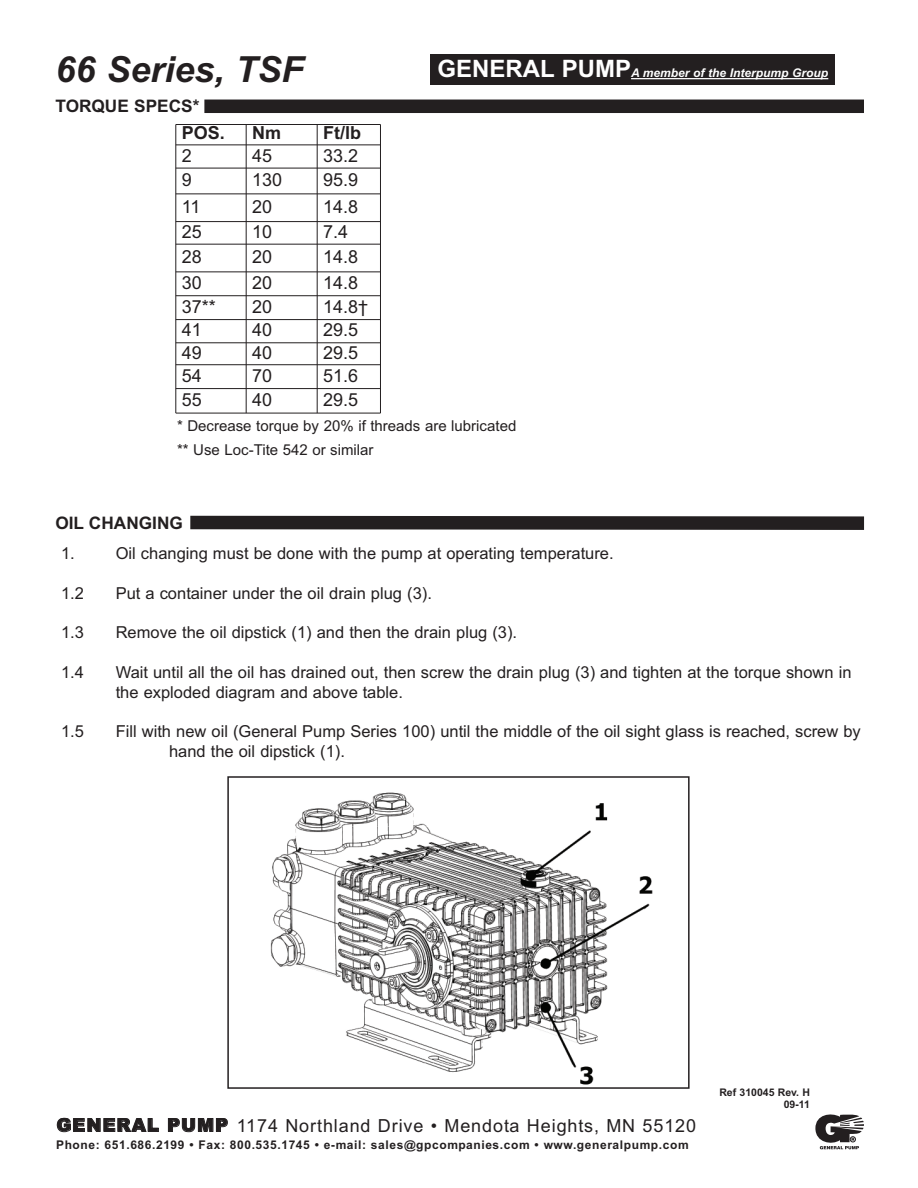
<style>
.page{position:relative;width:918px;height:1188px;background:#fff}
.page>*{position:absolute;margin:0;border:0;box-sizing:border-box;transform-origin:0 0}
.t1{font:italic 700 36px "Arial";color:#231f20}
.t2{font:18px "Arial";color:#231f20}
.t3{font:18px "Arial";letter-spacing:.05em;color:#231f20}
.t4{font:700 18px "Arial";color:#231f20}
.t5{font:700 17.25px "Arial";color:#231f20}
.t6{font:16.5px/19.8px "Arial";color:#231f20}
.t7{font:15px/24px "Arial";color:#231f20}
.t8{font:700 12px "Arial";letter-spacing:.05em;color:#231f20}
.t9{font:italic 700 12px "Arial";color:#fff}
.t10{font:700 10.5px/12.6px "Arial";color:#231f20;text-align:right}
.s1{font-style:normal;font-size:24px}
.s2{font-weight:900}
</style>
<div class="page">
<div style="left:431px;top:54px;width:404px;height:30px;background:#231f20"></div>
<hr style="left:631px;top:78px;width:197px;height:1px;background:#fff">
<svg style="left:815px;top:1115px;width:49px;height:34px"></svg>
<div style="left:204px;top:100px;width:660px;height:13px;background:#231f20"></div>
<hr style="left:176px;top:125px;width:1px;height:288px;background:#231f20">
<hr style="left:246px;top:125px;width:1px;height:288px;background:#231f20">
<hr style="left:317px;top:125px;width:1px;height:288px;background:#231f20">
<hr style="left:380px;top:125px;width:1px;height:288px;background:#231f20">
<hr style="left:176px;top:124px;width:204px;height:1px;background:#231f20">
<hr style="left:176px;top:145px;width:204px;height:1px;background:#231f20">
<hr style="left:176px;top:168px;width:204px;height:1px;background:#231f20">
<hr style="left:176px;top:194px;width:204px;height:1px;background:#231f20">
<hr style="left:176px;top:221px;width:204px;height:1px;background:#231f20">
<hr style="left:176px;top:244px;width:204px;height:1px;background:#231f20">
<hr style="left:176px;top:272px;width:204px;height:1px;background:#231f20">
<hr style="left:176px;top:295px;width:204px;height:1px;background:#231f20">
<hr style="left:176px;top:319px;width:204px;height:1px;background:#231f20">
<hr style="left:176px;top:343px;width:204px;height:1px;background:#231f20">
<hr style="left:176px;top:364px;width:204px;height:1px;background:#231f20">
<hr style="left:176px;top:388px;width:204px;height:1px;background:#231f20">
<hr style="left:176px;top:413px;width:204px;height:1px;background:#231f20">
<svg style="left:190px;top:515px;width:675px;height:15px"></svg>
<img style="left:270px;top:792px;width:383px;height:293px">
<div style="left:227px;top:776px;width:463px;height:313px;border:2px solid #231f20"></div>
<h1 class="t1" style="left:56px;top:48px;width:250px">66 Series, TSF</h1>
<p class="t9" style="left:438px;top:66px;width:392px"><span class="s1">GENERAL PUMP</span>A member of the Interpump Group</p>
<p class="t5" style="left:55px;top:96px;width:145px">TORQUE SPECS*</p>
<p class="t4" style="left:182px;top:123px;width:45px">POS.</p>
<p class="t4" style="left:252px;top:123px;width:30px">Nm</p>
<p class="t4" style="left:323px;top:123px;width:39px">Ft/lb</p>
<p class="t2" style="left:182px;top:145px;width:12px">2</p>
<p class="t2" style="left:252px;top:145px;width:22px">45</p>
<p class="t2" style="left:323px;top:145px;width:37px">33.2</p>
<p class="t2" style="left:182px;top:169px;width:12px">9</p>
<p class="t2" style="left:252px;top:169px;width:32px">130</p>
<p class="t2" style="left:323px;top:169px;width:37px">95.9</p>
<p class="t2" style="left:182px;top:196px;width:20px">11</p>
<p class="t2" style="left:252px;top:196px;width:22px">20</p>
<p class="t2" style="left:323px;top:196px;width:37px">14.8</p>
<p class="t2" style="left:182px;top:221px;width:22px">25</p>
<p class="t2" style="left:252px;top:221px;width:22px">10</p>
<p class="t2" style="left:323px;top:221px;width:27px">7.4</p>
<p class="t2" style="left:182px;top:246px;width:22px">28</p>
<p class="t2" style="left:252px;top:246px;width:22px">20</p>
<p class="t2" style="left:323px;top:246px;width:37px">14.8</p>
<p class="t2" style="left:182px;top:272px;width:22px">30</p>
<p class="t2" style="left:252px;top:272px;width:22px">20</p>
<p class="t2" style="left:323px;top:272px;width:37px">14.8</p>
<p class="t2" style="left:182px;top:296px;width:36px">37**</p>
<p class="t2" style="left:252px;top:296px;width:22px">20</p>
<p class="t2" style="left:323px;top:296px;width:47px">14.8†</p>
<p class="t2" style="left:182px;top:320px;width:22px">41</p>
<p class="t2" style="left:252px;top:320px;width:22px">40</p>
<p class="t2" style="left:323px;top:320px;width:37px">29.5</p>
<p class="t2" style="left:182px;top:342px;width:22px">49</p>
<p class="t2" style="left:252px;top:342px;width:22px">40</p>
<p class="t2" style="left:323px;top:342px;width:37px">29.5</p>
<p class="t2" style="left:182px;top:365px;width:22px">54</p>
<p class="t2" style="left:252px;top:365px;width:22px">70</p>
<p class="t2" style="left:323px;top:365px;width:37px">51.6</p>
<p class="t2" style="left:182px;top:389px;width:22px">55</p>
<p class="t2" style="left:252px;top:389px;width:22px">40</p>
<p class="t2" style="left:323px;top:389px;width:37px">29.5</p>
<p class="t7" style="left:177px;top:414px;width:341px">* Decrease torque by 20% if threads are lubricated ** Use Loc-Tite 542 or similar</p>
<p class="t5" style="left:55px;top:513px;width:129px">OIL CHANGING</p>
<p class="t6" style="left:61px;top:543px;width:15px">1.</p>
<p class="t6" style="left:116px;top:543px;width:500px">Oil changing must be done with the pump at operating temperature.</p>
<p class="t6" style="left:61px;top:583px;width:24px">1.2</p>
<p class="t6" style="left:116px;top:583px;width:318px">Put a container under the oil drain plug (3).</p>
<p class="t6" style="left:61px;top:623px;width:24px">1.3</p>
<p class="t6" style="left:116px;top:623px;width:403px">Remove the oil dipstick (1) and then the drain plug (3).</p>
<p class="t6" style="left:61px;top:662px;width:24px">1.4</p>
<p class="t6" style="left:116px;top:662px;width:737px">Wait until all the oil has drained out, then screw the drain plug (3) and tighten at the torque shown in the exploded diagram and above table.</p>
<p class="t6" style="left:61px;top:722px;width:24px">1.5</p>
<p class="t6" style="left:169px;top:722px;width:693px;text-indent:-53px">Fill with new oil (General Pump Series 100) until the middle of the oil sight glass is reached, screw by hand the oil dipstick (1).</p>
<p class="t3" style="left:57px;top:1115px;width:641px"><span class="s2">GENERAL PUMP</span> 1174 Northland Drive • Mendota Heights, MN 55120</p>
<p class="t8" style="left:56px;top:1138px;width:634px">Phone: 651.686.2199 • Fax: 800.535.1745 • e-mail: sales@gpcompanies.com • www.generalpump.com</p>
<p class="t10" style="left:719px;top:1086px;width:92px">Ref 310045 Rev. H<br>09-11</p>
</div>
